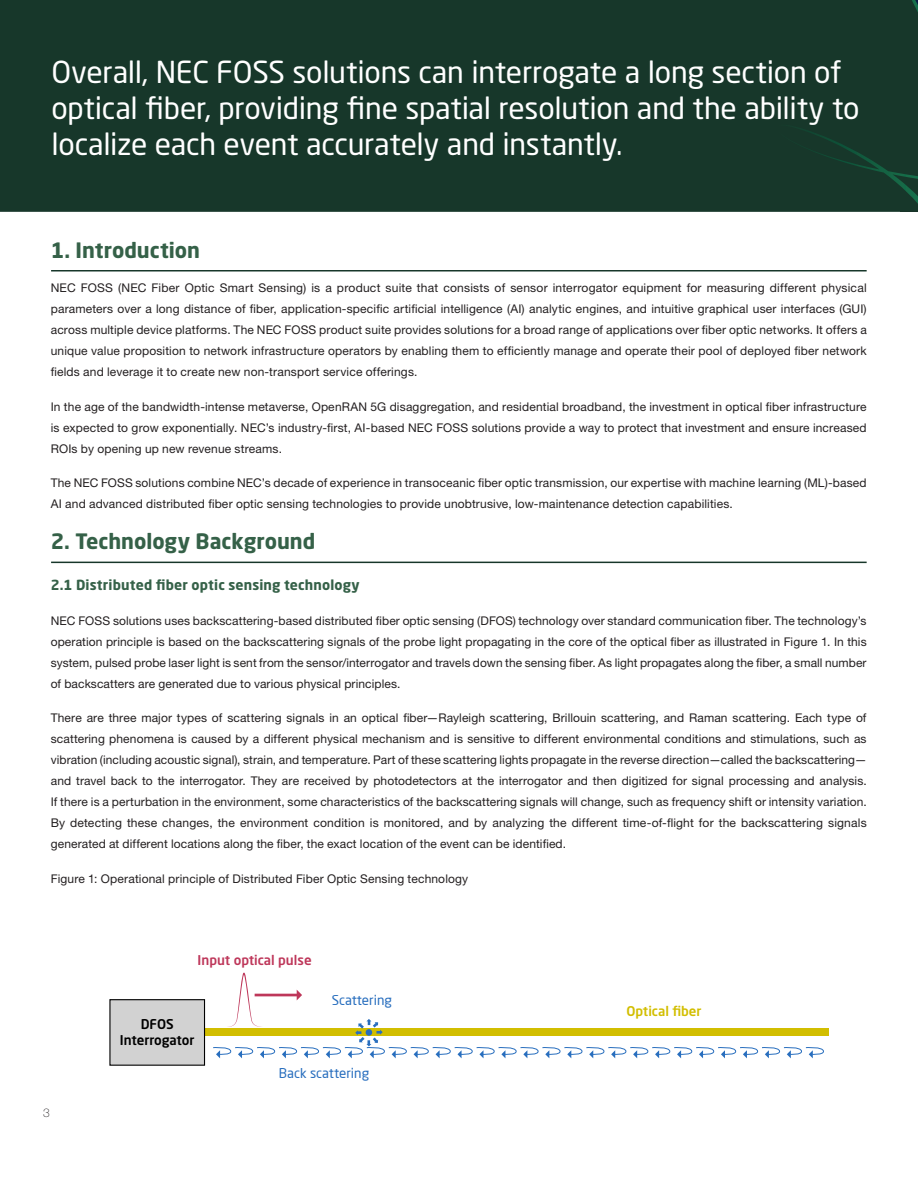
<style>
.page{position:relative;width:918px;height:1188px;background:#fff}
.page>*{position:absolute;margin:0;border:0;box-sizing:border-box;transform-origin:0 0}
.t1{font:30px/36px "Neo Sans Pro";letter-spacing:-.01em;color:#fff}
.Heading_1{font:700 21px "Neo Sans Pro";color:#356148}
.Heading_2{font:700 13.8px "Neo Sans Pro";letter-spacing:.01em;color:#356148}
.t2{font:13.35px "Neo Sans Pro";color:#286ebe}
.t3{font:500 13.35px "Neo Sans Pro";color:#be375a}
.t4{font:500 13.35px/16px "Neo Sans Pro";color:#000;text-align:center}
.t5{font:500 13.35px "Neo Sans Pro";color:#d2be00}
.Body_Text_copy{font:12px/21px "Helvetica Neue LT Pro";letter-spacing:.01em;color:#231f20;text-align:justify}
.t6{font:100 12px "Helvetica Neue LT Pro";color:#231f20}
</style>
<div class="page">
<div style="left:0;top:0;width:776px;height:212px;background:#17372a"></div>
<div style="left:776px;top:0;width:142px;height:212px;background:#17372a"></div>
<div style="left:205px;top:1029px;width:624px;height:7px;background:#d2be00"></div>
<div style="left:110px;top:1000px;width:95px;height:65px;background:#d2d2d2"></div>
<div style="left:109px;top:999px;width:96px;height:67px;border:1px solid #000"></div>
<svg style="left:213px;top:973px;width:611px;height:85px"></svg>
<hr style="left:51px;top:270px;width:816px;height:2px;background:#17372a">
<hr style="left:51px;top:562px;width:816px;height:1px;background:#17372a">
<p class="t1" style="left:51px;top:53px;width:810px">Overall, NEC FOSS solutions can interrogate a long section of optical fiber, providing fine spatial resolution and the ability to localize each event accurately and instantly.</p>
<p class="Heading_1" style="left:51px;top:237px;width:151px">1. Introduction</p>
<p class="Body_Text_copy" style="left:51px;top:277px;width:818px">NEC FOSS (NEC Fiber Optic Smart Sensing) is a product suite that consists of sensor interrogator equipment for measuring different physical parameters over a long distance of fiber, application-specific artificial intelligence (AI) analytic engines, and intuitive graphical user interfaces (GUI) across multiple device platforms. The NEC FOSS product suite provides solutions for a broad range of applications over fiber optic networks. It offers a unique value proposition to network infrastructure operators by enabling them to efficiently manage and operate their pool of deployed fiber network fields and leverage it to create new non-transport service offerings.</p>
<p class="Body_Text_copy" style="left:51px;top:396px;width:817px">In the age of the bandwidth-intense metaverse, OpenRAN 5G disaggregation, and residential broadband, the investment in optical fiber infrastructure is expected to grow exponentially. NEC’s industry-first, AI-based NEC FOSS solutions provide a way to protect that investment and ensure increased ROIs by opening up new revenue streams.</p>
<p class="Body_Text_copy" style="left:51px;top:472px;width:817px">The NEC FOSS solutions combine NEC’s decade of experience in transoceanic fiber optic transmission, our expertise with machine learning (ML)-based<br>AI and advanced distributed fiber optic sensing technologies to provide unobtrusive, low-maintenance detection capabilities.</p>
<p class="Heading_1" style="left:51px;top:528px;width:266px">2. Technology Background</p>
<p class="Heading_2" style="left:51px;top:576px;width:310px">2.1 Distributed fiber optic sensing technology</p>
<p class="Body_Text_copy" style="left:51px;top:610px;width:817px">NEC FOSS solutions uses backscattering-based distributed fiber optic sensing (DFOS) technology over standard communication fiber. The technology’s operation principle is based on the backscattering signals of the probe light propagating in the core of the optical fiber as illustrated in Figure 1. In this system, pulsed probe laser light is sent from the sensor/interrogator and travels down the sensing fiber. As light propagates along the fiber, a small number of backscatters are generated due to various physical principles.</p>
<p class="Body_Text_copy" style="left:51px;top:707px;width:818px">There are three major types of scattering signals in an optical fiber—Rayleigh scattering, Brillouin scattering, and Raman scattering. Each type of scattering phenomena is caused by a different physical mechanism and is sensitive to different environmental conditions and stimulations, such as vibration (including acoustic signal), strain, and temperature. Part of these scattering lights propagate in the reverse direction—called the backscattering— and travel back to the interrogator. They are received by photodetectors at the interrogator and then digitized for signal processing and analysis.<br>If there is a perturbation in the environment, some characteristics of the backscattering signals will change, such as frequency shift or intensity variation.<br>By detecting these changes, the environment condition is monitored, and by analyzing the different time-of-flight for the backscattering signals generated at different locations along the fiber, the exact location of the event can be identified.</p>
<p class="Body_Text_copy" style="left:51px;top:868px;width:419px">Figure 1: Operational principle of Distributed Fiber Optic Sensing technology</p>
<p class="t6" style="left:43px;top:1105px;width:8px">3</p>
<p class="t3" style="left:198px;top:952px;width:116px">Input optical pulse</p>
<p class="t4" style="left:120px;top:1016px;width:76px">DFOS<br>Interrogator</p>
<p class="t2" style="left:332px;top:992px;width:62px">Scattering</p>
<p class="t2" style="left:279px;top:1065px;width:92px">Back scattering</p>
<p class="t5" style="left:626px;top:1003px;width:77px">Optical fiber</p>
</div>
